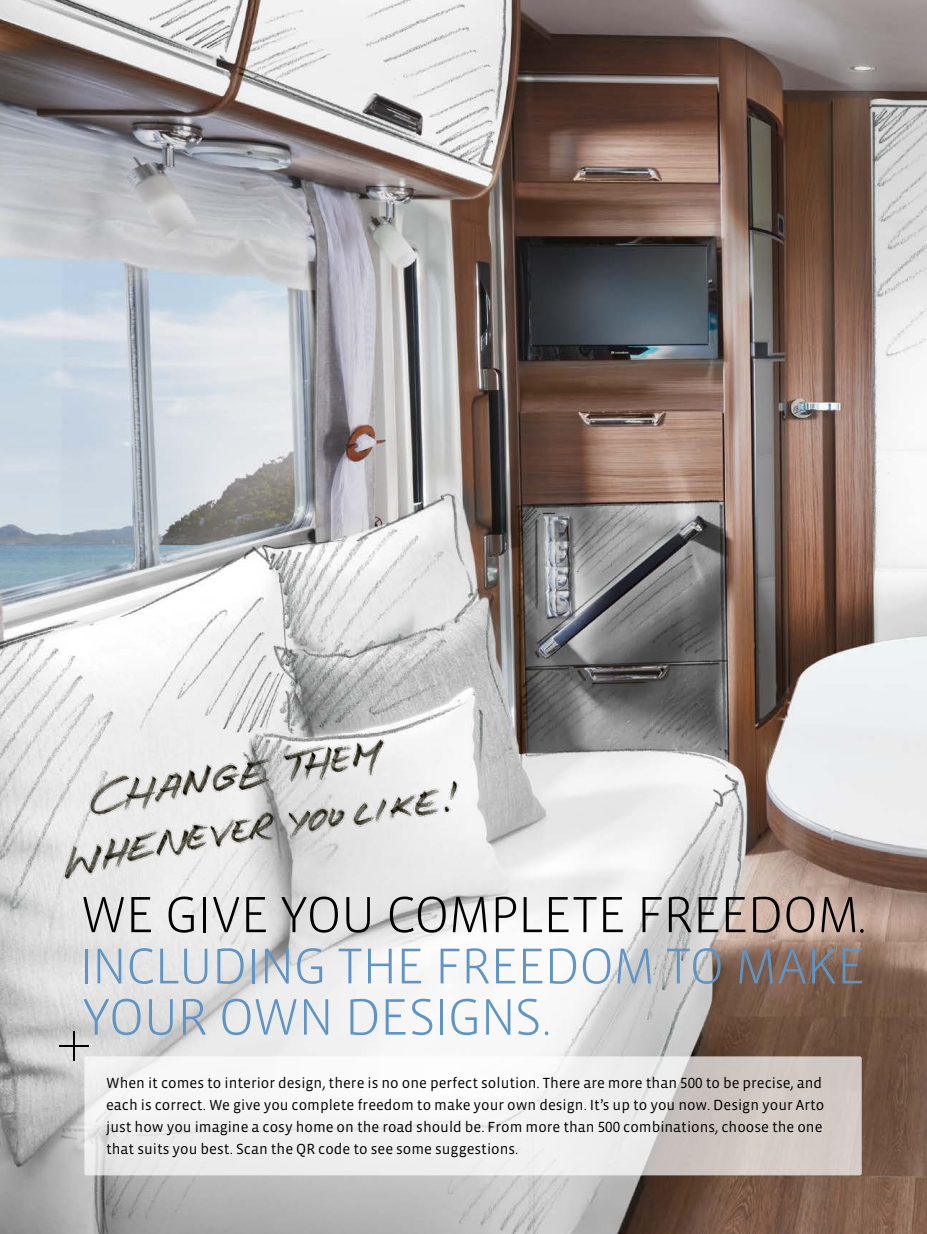
<style>
.page{position:relative;width:927px;height:1234px;background:#fff}
.page>*{position:absolute;margin:0;border:0;box-sizing:border-box;transform-origin:0 0}
.t1{font:300 52.5px "Vista Sans Tab OT";letter-spacing:-.025em;color:#5f94c4}
.t2{font:300 52.05px "Vista Sans Tab OT";letter-spacing:-.025em;color:#000}
.t3{font:300 51.45px "Vista Sans Tab OT";letter-spacing:-.015em;color:#5f94c4}
.t4{font:15px/21.8px "Vista Sans Tab OT";color:#000}
</style>
<div class="page">
<img style="left:0;top:0;width:927px;height:1233px">
<img style="left:18px;top:697px;width:529px;height:199px">
<svg style="left:84px;top:1056px;width:778px;height:118px;fill:#eee"></svg>
<hr style="left:73px;top:1030px;width:1px;height:30px;background:#000">
<hr style="left:59px;top:1044px;width:29px;height:2px;background:#000">
<h2 class="t2" style="left:81px;top:887px;width:489px">WE GIVE YOU COMPLETE</h2>
<h2 class="t2" style="left:637px;top:887px;width:232px">FREEDOM.</h2>
<h3 class="t3" style="left:79px;top:939px;width:288px">INCLUDING THE</h3>
<h3 class="t3" style="left:435px;top:939px;width:423px">FREEDOM TO MAKE</h3>
<h1 class="t1" style="left:82px;top:989px;width:471px">YOUR OWN DESIGNS.</h1>
<p class="t4" style="left:106px;top:1072px;width:720px">When it comes to interior design, there is no one perfect solution. There are more than 500 to be precise, and each is correct. We give you complete freedom to make your own design. I t’s up to you now. Design your Arto just how you imagine a cosy home on the road should be. From more than 500 combinations, choose the one that suits you best. Scan the QR code to see some suggestions.</p>
</div>
